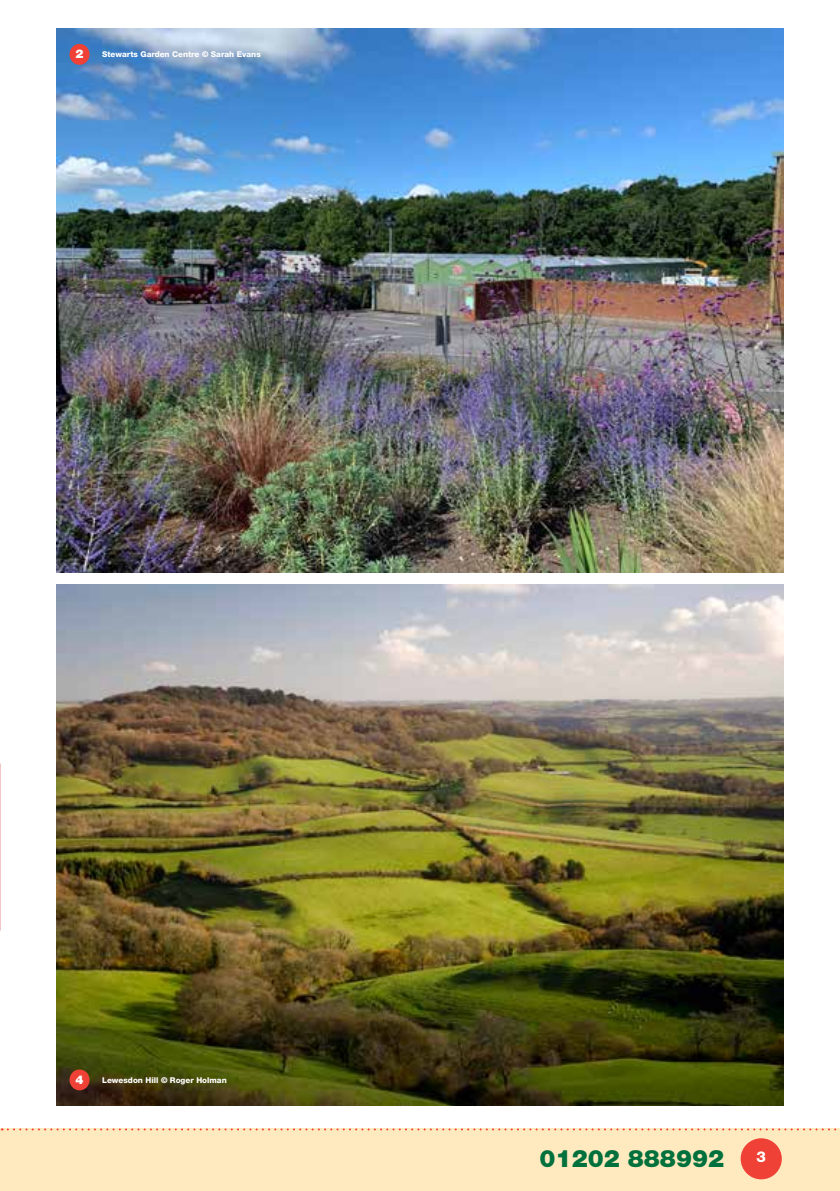
<style>
.page{position:relative;width:840px;height:1191px;background:#fff}
.page>*{position:absolute;margin:0;border:0;box-sizing:border-box;transform-origin:0 0}
.t1{font:900 24px "Helvetica Neue LT";color:#00703c}
.t2{font:800 15px "Helvetica Neue LT";color:#fff}
.t3{font:900 12px "Helvetica Neue LT";color:#fff}
.t4{font:800 8px "Helvetica Neue LT";color:#fff}
</style>
<div class="page">
<img style="left:57px;top:28px;width:725px;height:545px">
<img style="left:57px;top:584px;width:725px;height:522px">
<div style="left:69px;top:44px;width:20px;height:21px;background:#ef4135;border-radius:50%"></div>
<div style="left:69px;top:1069px;width:20px;height:21px;background:#ef4135;border-radius:50%"></div>
<div style="left:1px;top:1128px;width:838px;height:63px;background:#ffeac0"></div>
<svg style="left:2px;top:1128px;width:838px;height:2px"></svg>
<div style="left:740px;top:1138px;width:41px;height:41px;background:#ef4135;border-radius:50%"></div>
<h3 class="t3" style="left:76px;top:47px;width:10px">2</h3>
<p class="t4" style="left:102px;top:49px;width:160px">Stewarts Garden Centre © Sarah Evans</p>
<h3 class="t3" style="left:76px;top:1072px;width:10px">4</h3>
<p class="t4" style="left:102px;top:1075px;width:126px">Lewesdon Hill © Roger Holman</p>
<h1 class="t1" style="left:539px;top:1144px;width:186px">01202 888992</h1>
<h2 class="t2" style="left:756px;top:1148px;width:11px">3</h2>
</div>
